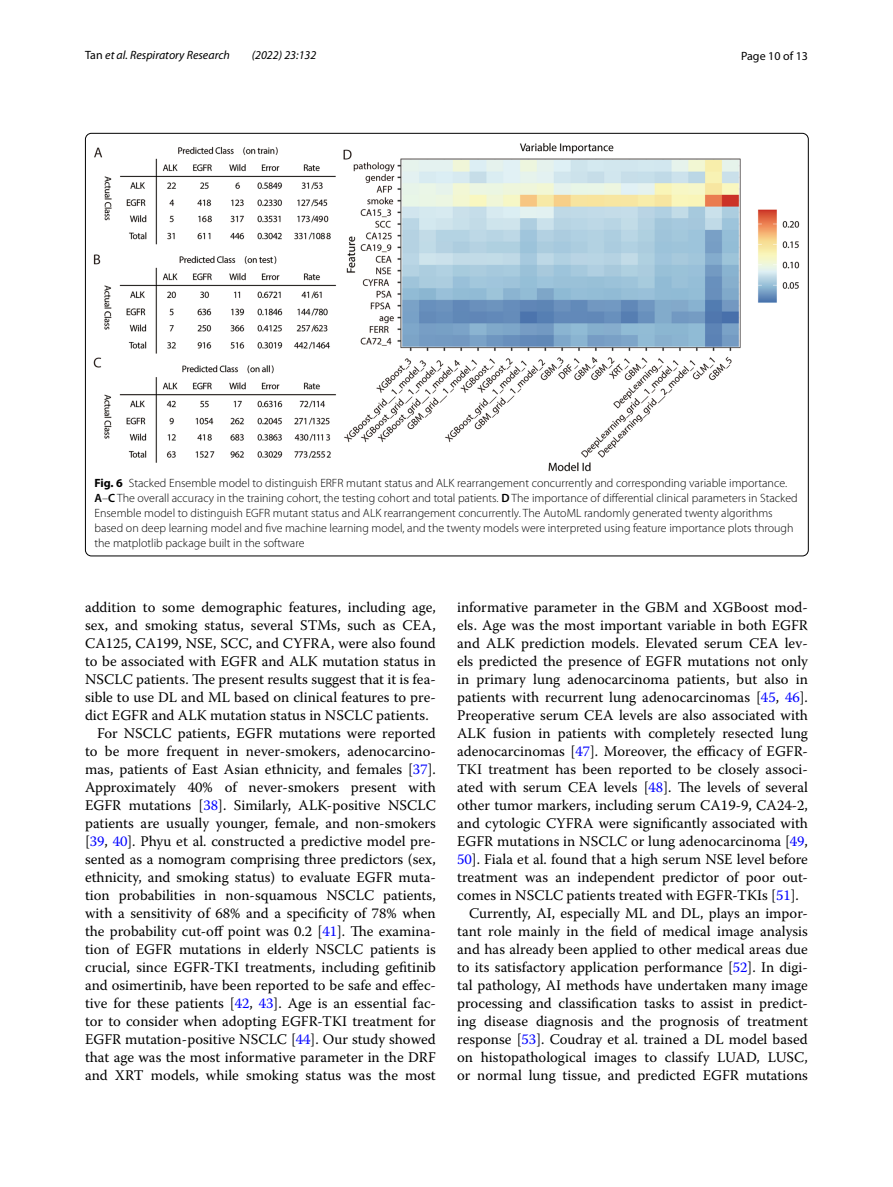
<style>
.page{position:relative;width:893px;height:1187px;background:#fff}
.page>*{position:absolute;margin:0;border:0;box-sizing:border-box;transform-origin:0 0}
.t1{font:14.7px "Warnock Pro";color:#000}
.t2{font:300 12px/15px "Myriad Pro";color:#000}
.t3{font:italic 12px "Myriad Pro";color:#000}
.t4{font:12px "Myriad Pro";color:#000}
.s1{font-style:normal}
.s2{font-weight:700}
.s3{font-weight:600}
.s4{color:#00f}
</style>
<div class="page">
<img style="left:94px;top:143px;width:706px;height:328px">
<p class="t3" style="left:85px;top:48px;width:146px"><span class="s1">Tan</span> et al. Respiratory Research</p>
<p class="t3" style="left:252px;top:48px;width:66px">(2022) 23:132</p>
<p class="t4" style="left:741px;top:48px;width:68px">Page 10 of 13</p>
<p class="t2" style="left:94px;top:475px;width:705px"><span class="s2">Fig. 6</span> Stacked Ensemble model to distinguish ERFR mutant status and ALK rearrangement concurrently and corresponding variable importance.<br><span class="s3">A</span>–<span class="s3">C</span> The overall accuracy in the training cohort, the testing cohort and total patients. <span class="s3">D</span> The importance of differential clinical parameters in Stacked Ensemble model to distinguish EGFR mutant status and ALK rearrangement concurrently. The AutoML randomly generated twenty algorithms based on deep learning model and five machine learning model, and the twenty models were interpreted using feature importance plots through the matplotlib package built in the software</p>
<p class="t1" style="left:85px;top:598px;width:352px">addition to some demographic features, including age,</p>
<p class="t1" style="left:85px;top:616px;width:352px">sex, and smoking status, several STMs, such as CEA,</p>
<p class="t1" style="left:85px;top:634px;width:352px">CA125, CA199, NSE, SCC, and CYFRA, were also found</p>
<p class="t1" style="left:85px;top:652px;width:352px">to be associated with EGFR and ALK mutation status in</p>
<p class="t1" style="left:85px;top:670px;width:352px">NSCLC patients. The present results suggest that it is fea-</p>
<p class="t1" style="left:85px;top:688px;width:352px">sible to use DL and ML based on clinical features to pre-</p>
<p class="t1" style="left:85px;top:706px;width:345px">dict EGFR and ALK mutation status in NSCLC patients.</p>
<p class="t1" style="left:97px;top:724px;width:340px">For NSCLC patients, EGFR mutations were reported</p>
<p class="t1" style="left:85px;top:742px;width:352px">to be more frequent in never-smokers, adenocarcino-</p>
<p class="t1" style="left:85px;top:760px;width:352px">mas, patients of East Asian ethnicity, and females [<span class="s4">37</span>].</p>
<p class="t1" style="left:85px;top:778px;width:352px">Approximately 40% of never-smokers present with</p>
<p class="t1" style="left:85px;top:796px;width:352px">EGFR mutations [<span class="s4">38</span>]. Similarly, ALK-positive NSCLC</p>
<p class="t1" style="left:85px;top:814px;width:352px">patients are usually younger, female, and non-smokers</p>
<p class="t1" style="left:85px;top:832px;width:352px">[<span class="s4">39</span>, <span class="s4">40</span>]. Phyu et al. constructed a predictive model pre-</p>
<p class="t1" style="left:85px;top:850px;width:352px">sented as a nomogram comprising three predictors (sex,</p>
<p class="t1" style="left:85px;top:868px;width:352px">ethnicity, and smoking status) to evaluate EGFR muta-</p>
<p class="t1" style="left:85px;top:886px;width:352px">tion probabilities in non-squamous NSCLC patients,</p>
<p class="t1" style="left:85px;top:904px;width:352px">with a sensitivity of 68% and a specificity of 78% when</p>
<p class="t1" style="left:85px;top:922px;width:352px">the probability cut-off point was 0.2 [<span class="s4">41</span>]. The examina-</p>
<p class="t1" style="left:85px;top:940px;width:352px">tion of EGFR mutations in elderly NSCLC patients is</p>
<p class="t1" style="left:85px;top:958px;width:352px">crucial, since EGFR-TKI treatments, including gefitinib</p>
<p class="t1" style="left:85px;top:976px;width:352px">and osimertinib, have been reported to be safe and effec-</p>
<p class="t1" style="left:85px;top:994px;width:352px">tive for these patients [<span class="s4">42</span>, <span class="s4">43</span>]. Age is an essential fac-</p>
<p class="t1" style="left:85px;top:1012px;width:352px">tor to consider when adopting EGFR-TKI treatment for</p>
<p class="t1" style="left:85px;top:1030px;width:352px">EGFR mutation-positive NSCLC [<span class="s4">44</span>]. Our study showed</p>
<p class="t1" style="left:85px;top:1048px;width:352px">that age was the most informative parameter in the DRF</p>
<p class="t1" style="left:85px;top:1066px;width:352px">and XRT models, while smoking status was the most</p>
<p class="t1" style="left:457px;top:598px;width:352px">informative parameter in the GBM and XGBoost mod-</p>
<p class="t1" style="left:457px;top:616px;width:352px">els. Age was the most important variable in both EGFR</p>
<p class="t1" style="left:457px;top:634px;width:352px">and ALK prediction models. Elevated serum CEA lev-</p>
<p class="t1" style="left:457px;top:652px;width:352px">els predicted the presence of EGFR mutations not only</p>
<p class="t1" style="left:457px;top:670px;width:352px">in primary lung adenocarcinoma patients, but also in</p>
<p class="t1" style="left:457px;top:688px;width:352px">patients with recurrent lung adenocarcinomas [<span class="s4">45</span>, <span class="s4">46</span>].</p>
<p class="t1" style="left:457px;top:706px;width:352px">Preoperative serum CEA levels are also associated with</p>
<p class="t1" style="left:457px;top:724px;width:352px">ALK fusion in patients with completely resected lung</p>
<p class="t1" style="left:457px;top:742px;width:352px">adenocarcinomas [<span class="s4">47</span>]. Moreover, the efficacy of EGFR-</p>
<p class="t1" style="left:457px;top:760px;width:352px">TKI treatment has been reported to be closely associ-</p>
<p class="t1" style="left:457px;top:778px;width:352px">ated with serum CEA levels [<span class="s4">48</span>]. The levels of several</p>
<p class="t1" style="left:457px;top:796px;width:352px">other tumor markers, including serum CA19-9, CA24-2,</p>
<p class="t1" style="left:457px;top:814px;width:352px">and cytologic CYFRA were significantly associated with</p>
<p class="t1" style="left:457px;top:832px;width:352px">EGFR mutations in NSCLC or lung adenocarcinoma [<span class="s4">49</span>,</p>
<p class="t1" style="left:457px;top:850px;width:352px"><span class="s4">50</span>]. Fiala et al. found that a high serum NSE level before</p>
<p class="t1" style="left:457px;top:868px;width:352px">treatment was an independent predictor of poor out-</p>
<p class="t1" style="left:457px;top:886px;width:343px">comes in NSCLC patients treated with EGFR-TKIs [<span class="s4">51</span>].</p>
<p class="t1" style="left:469px;top:904px;width:340px">Currently, AI, especially ML and DL, plays an impor-</p>
<p class="t1" style="left:457px;top:922px;width:352px">tant role mainly in the field of medical image analysis</p>
<p class="t1" style="left:457px;top:940px;width:352px">and has already been applied to other medical areas due</p>
<p class="t1" style="left:457px;top:958px;width:352px">to its satisfactory application performance [<span class="s4">52</span>]. In digi-</p>
<p class="t1" style="left:457px;top:976px;width:352px">tal pathology, AI methods have undertaken many image</p>
<p class="t1" style="left:457px;top:994px;width:352px">processing and classification tasks to assist in predict-</p>
<p class="t1" style="left:457px;top:1012px;width:352px">ing disease diagnosis and the prognosis of treatment</p>
<p class="t1" style="left:457px;top:1030px;width:352px">response [<span class="s4">53</span>]. Coudray et al. trained a DL model based</p>
<p class="t1" style="left:457px;top:1048px;width:352px">on histopathological images to classify LUAD, LUSC,</p>
<p class="t1" style="left:457px;top:1066px;width:352px">or normal lung tissue, and predicted EGFR mutations</p>
</div>
